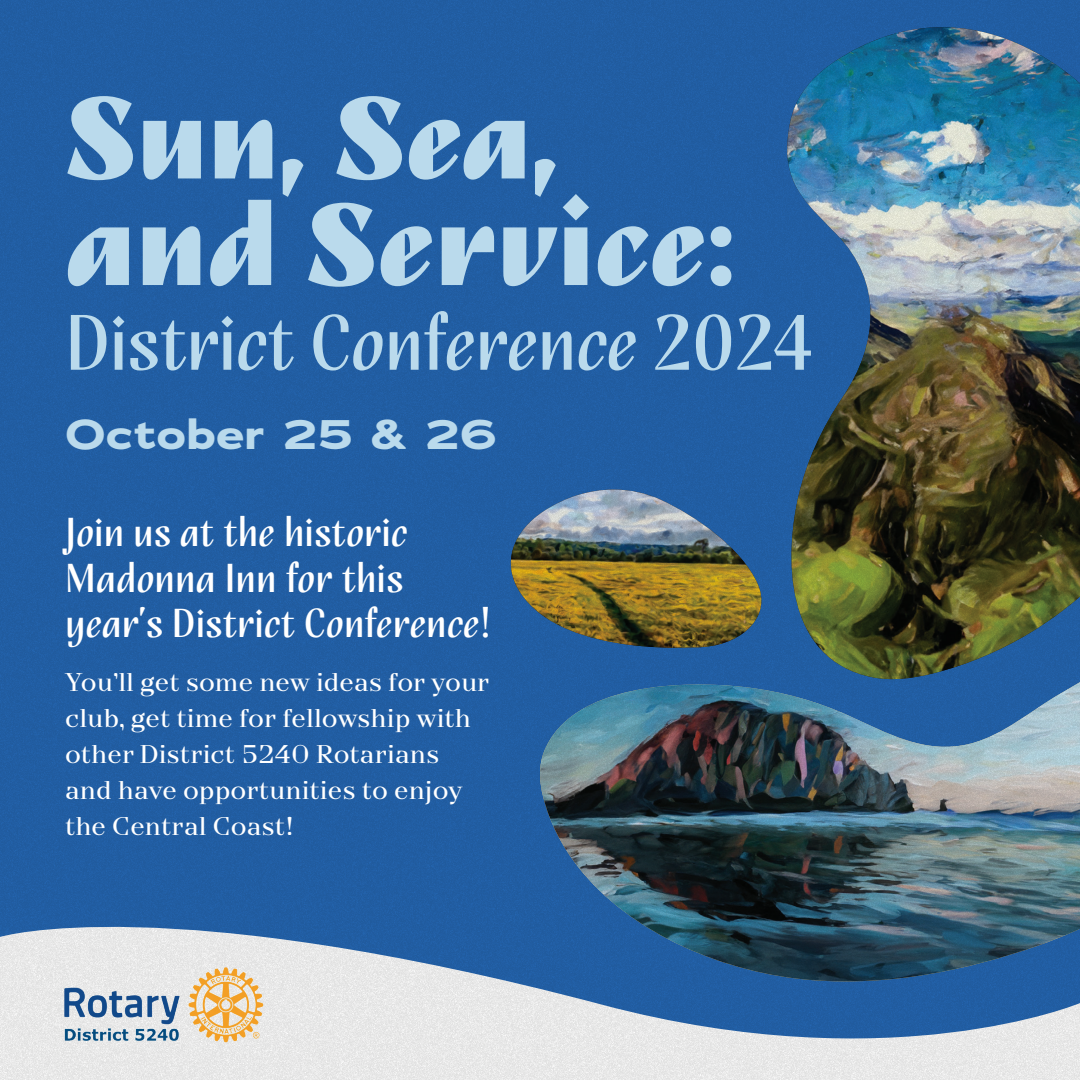
<style>
.page{position:relative;width:1080px;height:1080px;background:#fff}
.page>*{position:absolute;margin:0;border:0;box-sizing:border-box;transform-origin:0 0}
.t1{font:900 115.2px/106.6px "TT Nooks Script";color:#badaec}
.t2{font:78.2px "TT Nooks Script";letter-spacing:-.01em;color:#badaec}
.t3{font:700 41.3px "Adrianna Extended";color:#badaec}
.t4{font:41px/45.1px "TT Nooks Script";color:#fff}
.t5{font:25.6px/35.9px "TT Nooks";color:#fff}
</style>
<div class="page">
<img style="left:0;top:0;width:1080px;height:1080px">
<img style="left:61px;top:966px;width:204px;height:78px">
<h1 class="t1" style="left:65px;top:90px;width:672px">Sun, Sea, and Service:</h1>
<h2 class="t2" style="left:65px;top:293px;width:748px">District Conference 2024</h2>
<h3 class="t3" style="left:65px;top:408px;width:434px">October 25 &amp; 26</h3>
<h3 class="t4" style="left:65px;top:511px;width:428px">Join us at the historic<br>Madonna Inn for this year’s District Conference!</h3>
<p class="t5" style="left:65px;top:665px;width:426px">You’ll get some new ideas for your club, get time for fellowship with other District 5240 Rotarians and have opportunities to enjoy the Central Coast!</p>
</div>
